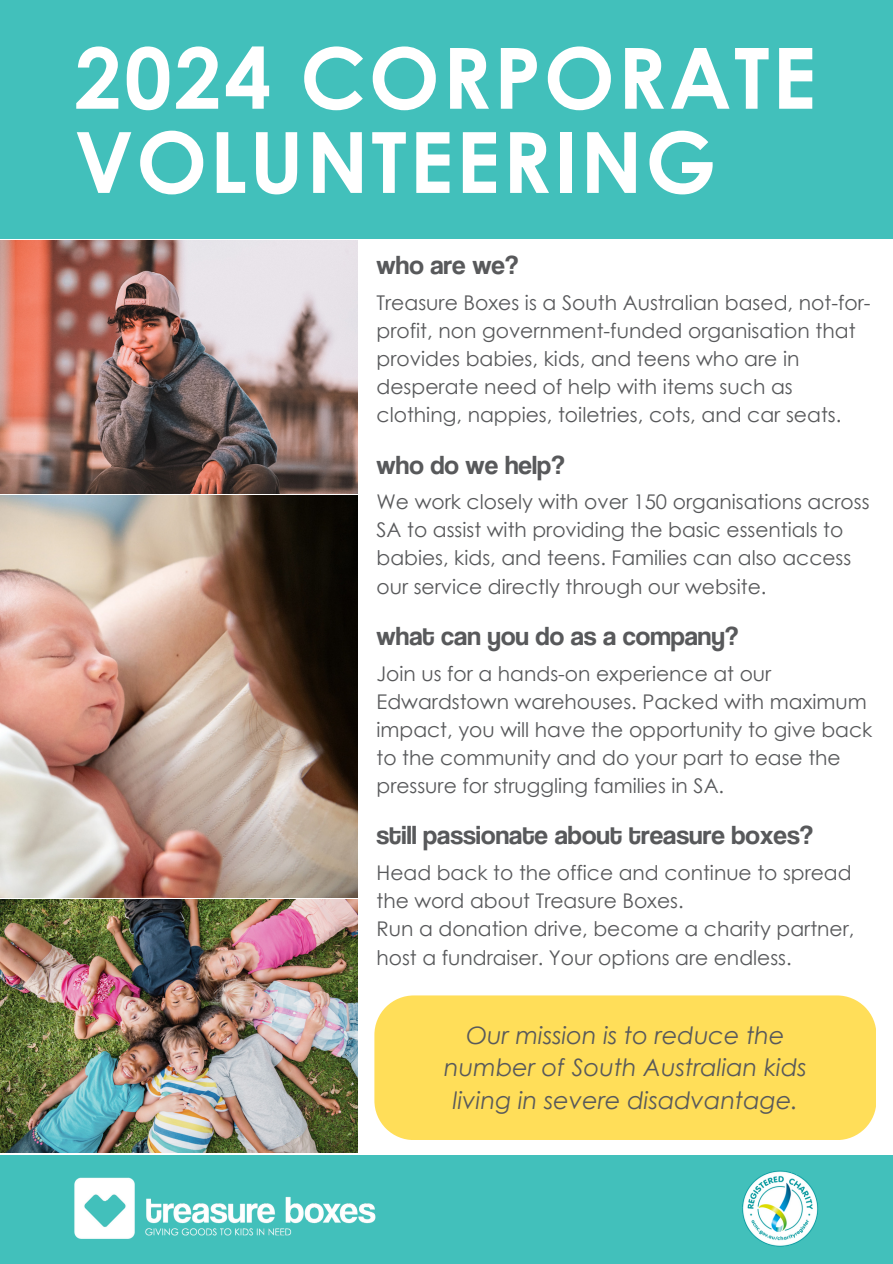
<style>
.page{position:relative;width:893px;height:1264px;background:#fff}
.page>*{position:absolute;margin:0;border:0;box-sizing:border-box;transform-origin:0 0}
.t1{font:700 84.45px/84.2px "Century Gothic";letter-spacing:.03em;color:#fff}
.t2{font:27px "Coolvetica Rg";color:#58595b}
.t3{font:italic 24px "Century Gothic";color:#58595b}
.t4{font:20.25px/28.2px "Century Gothic";color:#58595b}
</style>
<div class="page">
<div style="left:0;top:1154px;width:892px;height:109px;background:#42c0bb"></div>
<img style="left:742px;top:1170px;width:76px;height:77px">
<img style="left:74px;top:1177px;width:302px;height:62px">
<img style="left:0;top:495px;width:357px;height:402px">
<img style="left:0;top:240px;width:358px;height:253px">
<img style="left:0;top:899px;width:357px;height:253px">
<div style="left:0;top:0;width:892px;height:238px;background:#42c0bb"></div>
<div style="left:374px;top:995px;width:502px;height:145px;background:#ffde59"></div>
<p class="t1" style="left:74px;top:33px;width:743px">2024 CORPORATE<br>VOLUNTEERING</p>
<p class="t2" style="left:376px;top:248px;width:143px">who are we?</p>
<p class="t4" style="left:376px;top:287px;width:495px">Treasure Boxes is a South Australian based, not-for&shy;profit, non government-funded organisation that provides babies, kids, and teens who are in desperate need of help with items such as clothing, nappies, toiletries, cots, and car seats.</p>
<p class="t2" style="left:376px;top:447px;width:189px">who do we help?</p>
<p class="t4" style="left:376px;top:487px;width:494px">We work closely with over 150 organisations across SA to assist with providing the basic essentials to babies, kids, and teens. Families can also access our service directly through our website.</p>
<p class="t2" style="left:376px;top:619px;width:363px">what can you do as a company?</p>
<p class="t4" style="left:376px;top:658px;width:497px">Join us for a hands-on experience at our Edwardstown warehouses. Packed with maximum impact, you will have the opportunity to give back to the community and do your part to ease the pressure for struggling families in SA.</p>
<p class="t2" style="left:376px;top:818px;width:438px">still passionate about treasure boxes?</p>
<p class="t4" style="left:376px;top:858px;width:476px">Head back to the office and continue to spread the word about Treasure Boxes.</p>
<p class="t4" style="left:376px;top:914px;width:479px">Run a donation drive, become a charity partner, host a fundraiser. Your options are endless.</p>
<p class="t3" style="left:466px;top:1019px;width:320px">Our mission is to reduce the</p>
<p class="t3" style="left:444px;top:1052px;width:364px">number of South Australian kids</p>
<p class="t3" style="left:453px;top:1084px;width:347px">living in severe disadvantage.</p>
</div>
